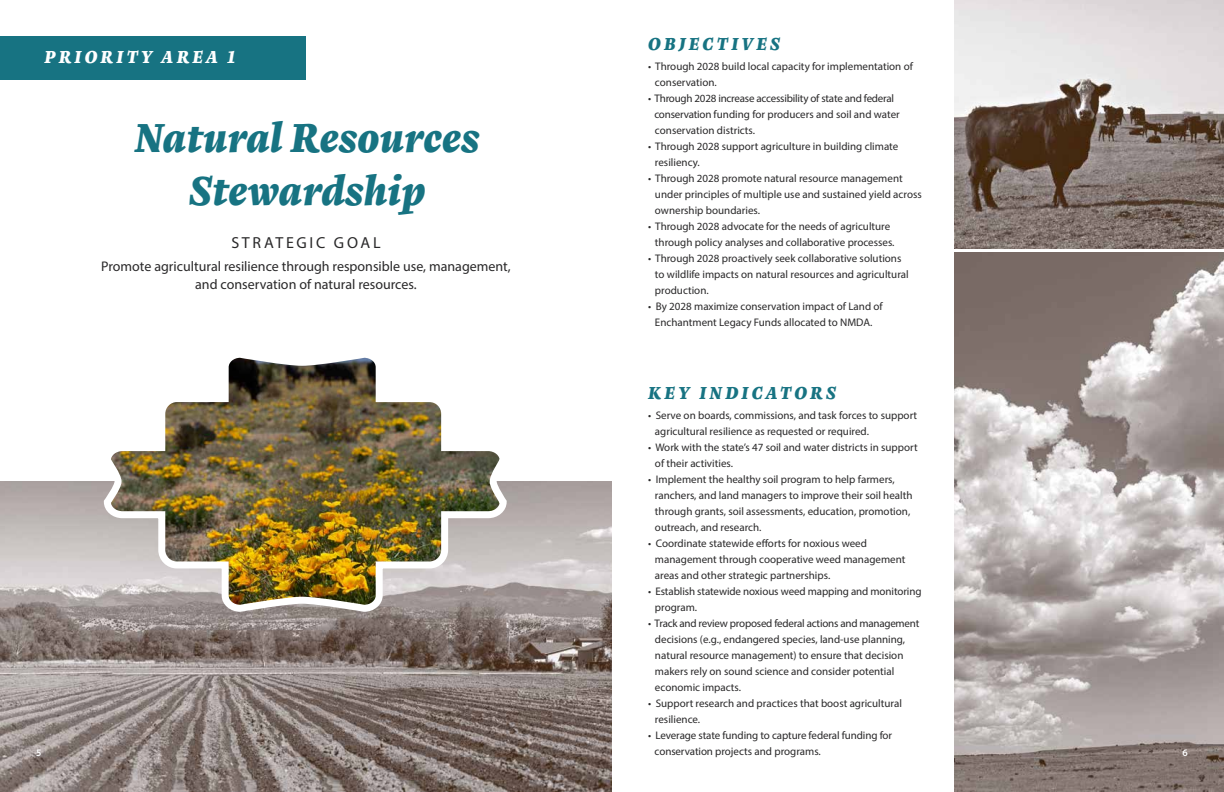
<style>
.page{position:relative;width:1224px;height:792px;background:#fff}
.page>*{position:absolute;margin:0;border:0;box-sizing:border-box;transform-origin:0 0}
.t1{font:italic 700 42px/53px "Zenon";color:#177382;text-align:center}
.t2{font:italic 700 18px "Zenon";letter-spacing:.175em;color:#177382}
.t3{font:italic 700 18px "Zenon";letter-spacing:.175em;color:#fff}
.t4{font:16px "Myriad Pro";letter-spacing:.17em;color:#292829}
.t5{font:14px/18px "Myriad Pro";color:#292829;text-align:center}
.t6{font:11px/16px "Myriad Pro";color:#292829}
.t7{font:11px/16px "Myriad Pro";letter-spacing:-.02em;color:#292829}
.t8{font:600 10px "Myriad Pro";color:#fff}
</style>
<div class="page">
<img style="left:955px;top:252px;width:269px;height:540px">
<img style="left:0;top:481px;width:611px;height:311px">
<div style="left:0;top:36px;width:306px;height:43px;background:#177382"></div>
<img style="left:100px;top:357px;width:410px;height:258px">
<img style="left:954px;top:0;width:270px;height:249px">
<h2 class="t3" style="left:44px;top:43px;width:192px">PRIORITY AREA 1</h2>
<h1 class="t1" style="left:135px;top:109px;width:347px">Natural Resources<br>Stewardship</h1>
<h3 class="t4" style="left:231px;top:233px;width:151px">STRATEGIC GOAL</h3>
<p class="t5" style="left:101px;top:257px;width:411px">Promote agricultural resilience through responsible use, management, and conservation of natural resources.</p>
<h2 class="t2" style="left:648px;top:30px;width:133px">OBJECTIVES</h2>
<p class="t6" style="left:655px;top:58px;width:259px;text-indent:-7px">• Through 2028 build local capacity for implementation of conservation.</p>
<p class="t7" style="left:654px;top:90px;width:247px;text-indent:-6px">• Through 2028 increase accessibility of state and federal conservation funding for producers and soil and water conservation districts.</p>
<p class="t6" style="left:655px;top:138px;width:245px;text-indent:-7px">• Through 2028 support agriculture in building climate resiliency.</p>
<p class="t6" style="left:655px;top:170px;width:268px;text-indent:-7px">• Through 2028 promote natural resource management under principles of multiple use and sustained yield across ownership boundaries.</p>
<p class="t6" style="left:655px;top:218px;width:241px;text-indent:-7px">• Through 2028 advocate for the needs of agriculture through policy analyses and collaborative processes.</p>
<p class="t6" style="left:655px;top:250px;width:255px;text-indent:-7px">• Through 2028 proactively seek collaborative solutions to wildlife impacts on natural resources and agricultural production.</p>
<p class="t6" style="left:648px;top:298px;width:236px;text-align:center">• By 2028 maximize conservation impact of Land of<br>Enchantment Legacy Funds allocated to NMDA.</p>
<h2 class="t2" style="left:648px;top:379px;width:189px">KEY INDICATORS</h2>
<p class="t6" style="left:655px;top:407px;width:264px;text-indent:-7px">• Serve on boards, commissions, and task forces to support agricultural resilience as requested or required.</p>
<p class="t6" style="left:655px;top:439px;width:264px;text-indent:-7px">• Work with the state’s 47 soil and water districts in support of their activities.</p>
<p class="t6" style="left:655px;top:471px;width:259px;text-indent:-7px">• Implement the healthy soil program to help farmers, ranchers, and land managers to improve their soil health through grants, soil assessments, education, promotion, outreach, and research.</p>
<p class="t6" style="left:655px;top:535px;width:252px;text-indent:-7px">• Coordinate statewide efforts for noxious weed management through cooperative weed management areas and other strategic partnerships.</p>
<p class="t6" style="left:655px;top:583px;width:268px;text-indent:-7px">• Establish statewide noxious weed mapping and monitoring program.</p>
<p class="t6" style="left:655px;top:615px;width:266px;text-indent:-7px">• Track and review proposed federal actions and management decisions (e.g., endangered species, land-use planning, natural resource management) to ensure that decision makers rely on sound science and consider potential economic impacts.</p>
<p class="t6" style="left:655px;top:695px;width:249px;text-indent:-7px">• Support research and practices that boost agricultural resilience.</p>
<p class="t6" style="left:655px;top:727px;width:239px;text-indent:-7px">• Leverage state funding to capture federal funding for conservation projects and programs.</p>
<p class="t8" style="left:36px;top:746px;width:7px">5</p>
<p class="t8" style="left:1183px;top:746px;width:7px">6</p>
</div>
